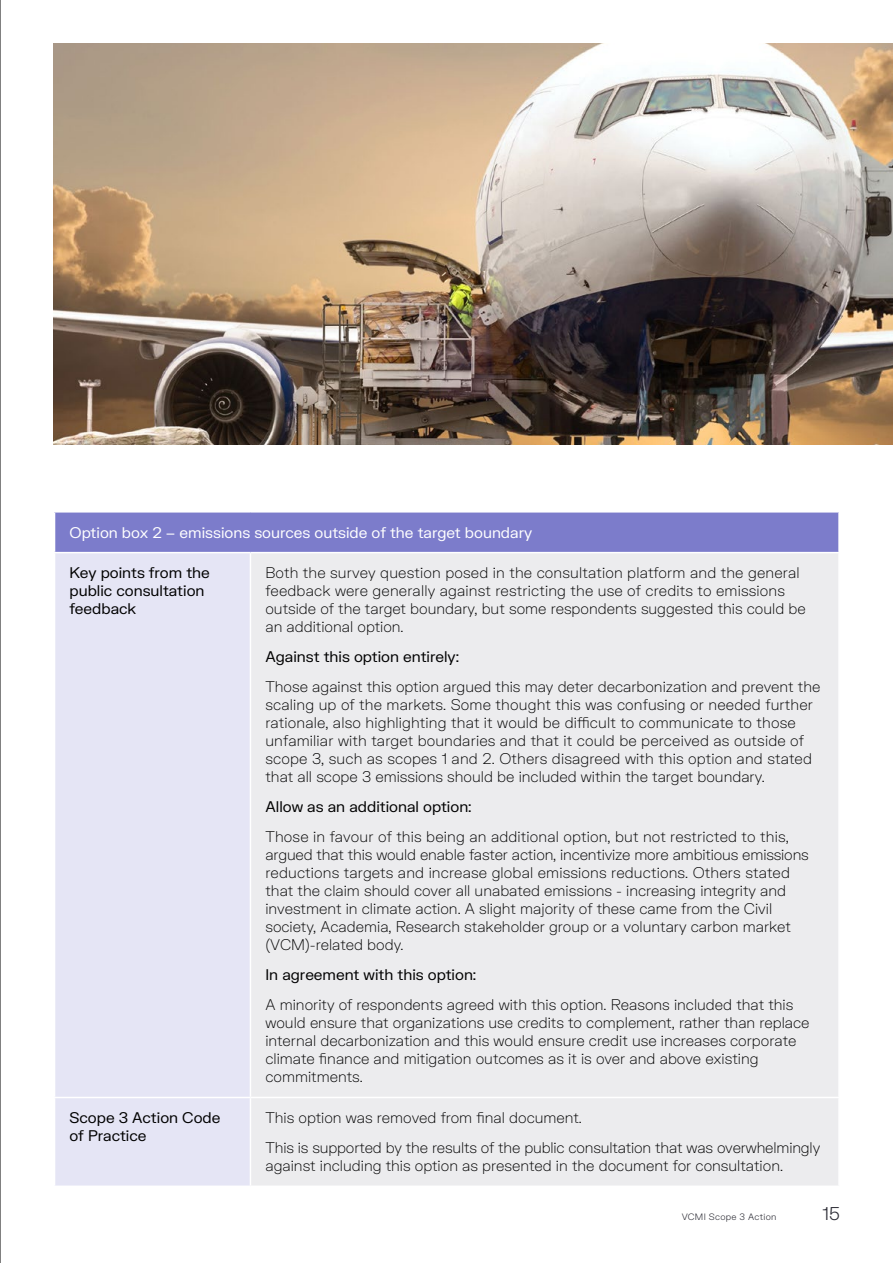
<style>
.page{position:relative;width:893px;height:1263px;background:#fff}
.page>*{position:absolute;margin:0;border:0;box-sizing:border-box;transform-origin:0 0}
.t1{font:300 18px "FK Grotesk";color:#2d2d36}
.t2{font:100 15px/18px "FK Grotesk";color:#000}
.t3{font:15px/18px "FK Grotesk";color:#000}
.t4{font:15px "FK Grotesk";color:#fff}
.t5{font:300 9px "FK Grotesk";letter-spacing:.03em;color:#2d2d36}
</style>
<div class="page">
<div style="left:55px;top:512px;width:784px;height:41px;background:#7c7ccb"></div>
<div style="left:55px;top:553px;width:195px;height:632px;background:#e5e5f5"></div>
<div style="left:251px;top:553px;width:587px;height:632px;background:#ececee"></div>
<hr style="left:838px;top:512px;width:2px;height:40px;background:#fff">
<hr style="left:54px;top:552px;width:196px;height:1px;background:#fff">
<hr style="left:250px;top:552px;width:590px;height:1px;background:#fff">
<hr style="left:54px;top:1097px;width:196px;height:1px;background:#fff">
<hr style="left:250px;top:1097px;width:590px;height:1px;background:#fff">
<img style="left:53px;top:43px;width:840px;height:402px">
<hr style="left:0;top:0;width:1px;height:1263px;background:#000">
<p class="t4" style="left:70px;top:521px;width:464px">Option box 2 – emissions sources outside of the target boundary</p>
<p class="t3" style="left:70px;top:563px;width:142px">Key points from the public consultation feedback</p>
<p class="t2" style="left:265px;top:563px;width:542px">Both the survey question posed in the consultation platform and the general feedback were generally against restricting the use of credits to emissions outside of the target boundary, but some respondents suggested this could be an additional option.</p>
<p class="t3" style="left:265px;top:647px;width:195px">Against this option entirely:</p>
<p class="t2" style="left:265px;top:677px;width:556px">Those against this option argued this may deter decarbonization and prevent the scaling up of the markets. Some thought this was confusing or needed further rationale, also highlighting that it would be difficult to communicate to those unfamiliar with target boundaries and that it could be perceived as outside of scope 3, such as scopes 1 and 2. Others disagreed with this option and stated that all scope 3 emissions should be included within the target boundary.</p>
<p class="t3" style="left:265px;top:797px;width:208px">Allow as an additional option:</p>
<p class="t2" style="left:265px;top:827px;width:545px">Those in favour of this being an additional option, but not restricted to this, argued that this would enable faster action, incentivize more ambitious emissions reductions targets and increase global emissions reductions. Others stated that the claim should cover all unabated emissions - increasing integrity and investment in climate action. A slight majority of these came from the Civil society, Academia, Research stakeholder group or a voluntary carbon market (VCM)-related body.</p>
<p class="t3" style="left:265px;top:965px;width:212px">In agreement with this option:</p>
<p class="t2" style="left:265px;top:995px;width:546px">A minority of respondents agreed with this option. Reasons included that this would ensure that organizations use credits to complement, rather than replace internal decarbonization and this would ensure credit use increases corporate climate finance and mitigation outcomes as it is over and above existing commitments.</p>
<p class="t3" style="left:70px;top:1108px;width:152px">Scope 3 Action Code of Practice</p>
<p class="t2" style="left:265px;top:1102px;width:556px;line-height:30px">This option was removed from final document.<br>This is supported by the results of the public consultation that was overwhelmingly</p>
<p class="t2" style="left:265px;top:1156px;width:519px">against including this option as presented in the document for consultation.</p>
<p class="t5" style="left:682px;top:1210px;width:96px">VCMI Scope 3 Action</p>
<p class="t1" style="left:822px;top:1200px;width:19px">15</p>
</div>
